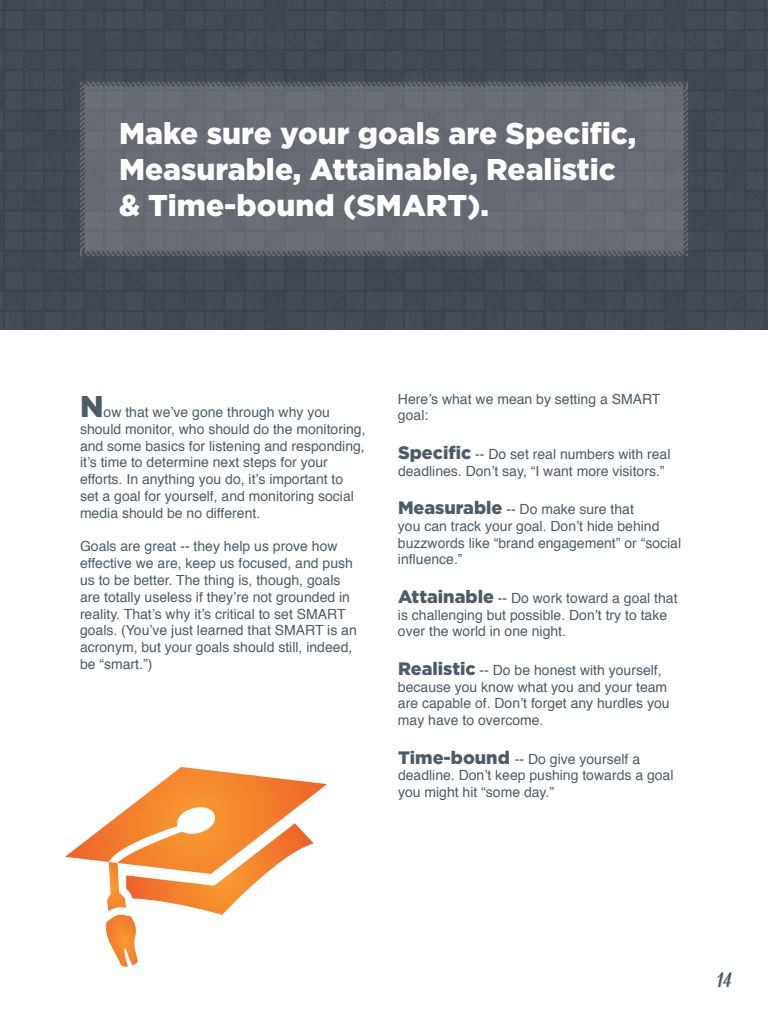
<style>
.page{position:relative;width:768px;height:1024px;background:#fff}
.page>*{position:absolute;margin:0;border:0;box-sizing:border-box;transform-origin:0 0}
.t1{font:900 30px/36px "Gotham";color:#fff}
.t2{font:24px "Mission Script";color:#4c5c68}
.t3{font:14px/16.8px "Helvetica";color:#4c5c68}
.s1{font-family:"Gotham";font-weight:900;font-size:30px}
.s2{font-family:"Gotham";font-weight:900;font-size:18px}
</style>
<div class="page">
<div style="left:0;top:0;width:768px;height:330px;background:#434a54"></div>
<svg style="left:73px;top:75px;width:622px;height:187px;background:#626870"></svg>
<svg style="left:65px;top:767px;width:262px;height:200px"></svg>
<h1 class="t1" style="left:119px;top:115px;width:519px">Make sure your goals are Specific,<br>Measurable, Attainable, Realistic &amp; Time-bound (SMART).</h1>
<p class="t3" style="left:80px;top:404px;width:287px"><span class="s1">N</span>ow that we’ve gone through why you should monitor, who should do the monitoring, and some basics for listening and responding, it’s time to determine next steps for your efforts. In anything you do, it’s important to<br>set a goal for yourself, and monitoring social media should be no different.</p>
<p class="t3" style="left:80px;top:539px;width:278px">Goals are great -- they help us prove how effective we are, keep us focused, and push us to be better. The thing is, though, goals are totally useless if they’re not grounded in reality. That’s why it’s critical to set SMART goals. (You’ve just learned that SMART is an acronym, but your goals should still, indeed, be “smart.”)</p>
<p class="t3" style="left:398px;top:391px;width:264px">Here’s what we mean by setting a SMART goal:</p>
<p class="t3" style="left:398px;top:446px;width:274px"><span class="s2">Specific</span> -- Do set real numbers with real deadlines. Don’t say, “I want more visitors.”</p>
<p class="t3" style="left:398px;top:501px;width:285px"><span class="s2">Measurable</span> -- Do make sure that<br>you can track your goal. Don’t hide behind buzzwords like “brand engagement” or “social influence.”</p>
<p class="t3" style="left:398px;top:590px;width:281px"><span class="s2">Attainable</span> -- Do work toward a goal that is challenging but possible. Don’t try to take over the world in one night.</p>
<p class="t3" style="left:398px;top:662px;width:273px"><span class="s2">Realistic</span> -- Do be honest with yourself, because you know what you and your team are capable of. Don’t forget any hurdles you may have to overcome.</p>
<p class="t3" style="left:398px;top:751px;width:277px"><span class="s2">Time-bound</span> -- Do give yourself a deadline. Don’t keep pushing towards a goal you might hit “some day.”</p>
<h2 class="t2" style="left:717px;top:965px;width:17px">14</h2>
</div>
